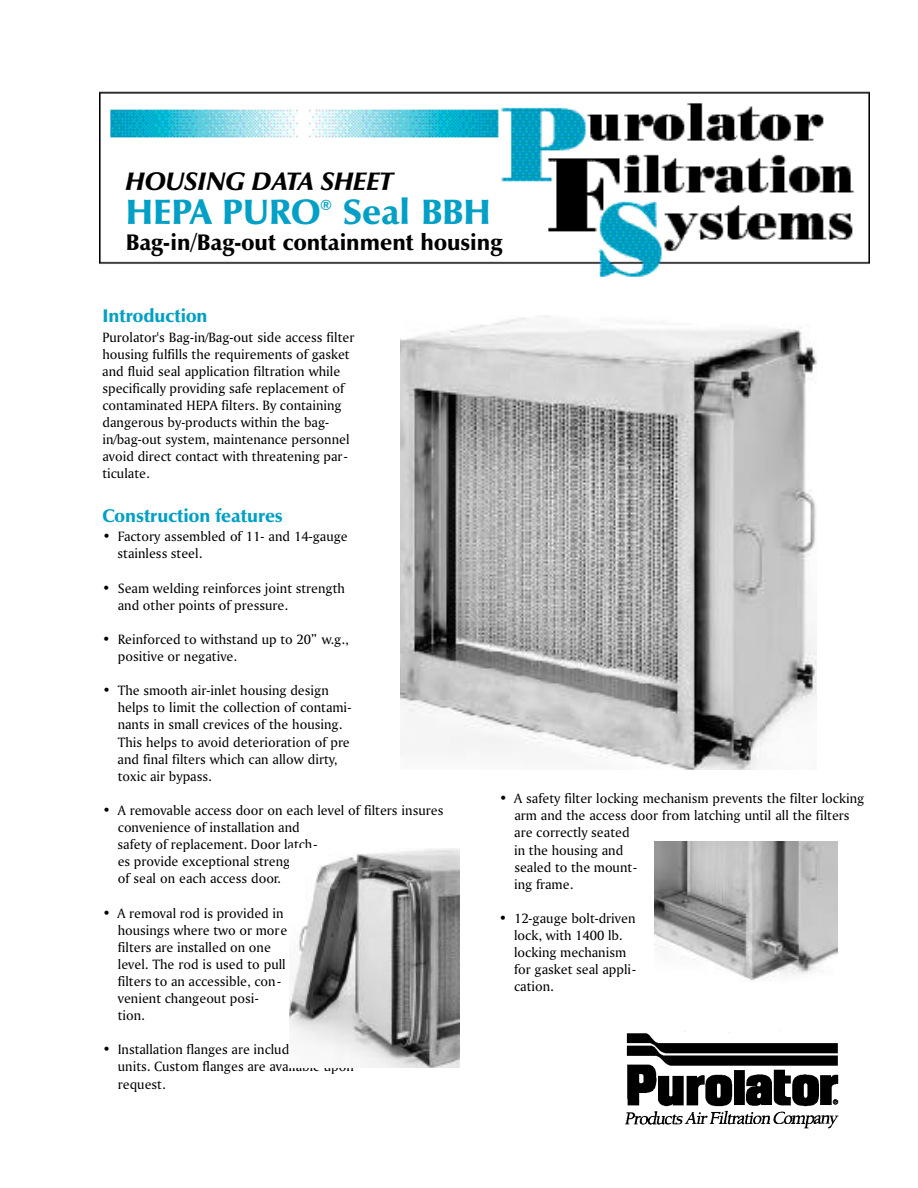
<style>
.page{position:relative;width:918px;height:1188px;background:#fff}
.page>*{position:absolute;margin:0;border:0;box-sizing:border-box;transform-origin:0 0}
.t1{font:900 35.7px "Zapf Humanist 601 BT";color:#02a0c6}
.t2{font:italic 900 25.65px "Zapf Humanist 601 BT";color:#000}
.t3{font:900 22.8px "Zapf Humanist 601 BT";color:#000}
.t4{font:900 18.6px "Zapf Humanist 601 BT";color:#02a0c6}
.t5{font:14.25px/17.1px "Amerigo BT Roman A";color:#000}
.t6{font:900 14.25px "Zapf Humanist 601 BT";color:#02a0c6}
</style>
<div class="page">
<img style="left:100px;top:91px;width:769px;height:186px">
<img style="left:400px;top:316px;width:416px;height:453px">
<img style="left:625px;top:1031px;width:214px;height:98px">
<img style="left:290px;top:849px;width:169px;height:218px">
<img style="left:655px;top:841px;width:183px;height:140px">
<h2 class="t2" style="left:126px;top:171px;width:269px">HOUSING DATA SHEET</h2>
<h1 class="t1" style="left:126px;top:198px;width:196px">HEPA PURO</h1>
<p class="t6" style="left:320px;top:199px;width:13px">®</p>
<h1 class="t1" style="left:343px;top:198px;width:150px">Seal BBH</h1>
<h3 class="t3" style="left:126px;top:233px;width:378px">Bag-in/Bag-out containment housing</h3>
<h3 class="t4" style="left:102px;top:308px;width:107px">Introduction</h3>
<p class="t5" style="left:102px;top:329px;width:254px">Purolator's Bag-in/Bag-out side access filter housing fulfills the requirements of gasket and fluid seal application filtration while specifically providing safe replacement of contaminated HEPA filters. By containing dangerous by-products within the bag&shy;in/bag-out system, maintenance personnel avoid direct contact with threatening par&shy;ticulate.</p>
<h3 class="t4" style="left:102px;top:508px;width:182px">Construction features</h3>
<p class="t5" style="left:118px;top:529px;width:232px;text-indent:-15px">• Factory assembled of 11- and 14-gauge stainless steel.</p>
<p class="t5" style="left:118px;top:581px;width:229px;text-indent:-15px">• Seam welding reinforces joint strength and other points of pressure.</p>
<p class="t5" style="left:118px;top:632px;width:232px;text-indent:-16px">• Reinforced to withstand up to 20” w.g., positive or negative.</p>
<p class="t5" style="left:118px;top:683px;width:235px;text-indent:-15px">• The smooth air-inlet housing design helps to limit the collection of contami&shy;nants in small crevices of the housing.<br>This helps to avoid deterioration of pre and final filters which can allow dirty, toxic air bypass.</p>
<p class="t5" style="left:118px;top:803px;width:327px;text-indent:-15px">• A removable access door on each level of filters insures convenience of installation and<br>safety of replacement. Door latch-<br>es provide exceptional strength<br>of seal on each access door.</p>
<p class="t5" style="left:118px;top:905px;width:171px;text-indent:-15px">• A removal rod is provided in housings where two or more filters are installed on one level. The rod is used to pull filters to an accessible, con&shy;venient changeout posi&shy;tion.</p>
<p class="t5" style="left:118px;top:1042px;width:238px;text-indent:-15px">• Installation flanges are included on all units. Custom flanges are available upon request.</p>
<p class="t5" style="left:514px;top:791px;width:352px;text-indent:-15px">• A safety filter locking mechanism prevents the filter locking arm and the access door from latching until all the filters are correctly seated<br>in the housing and<br>sealed to the mount-<br>ing frame.</p>
<p class="t5" style="left:514px;top:911px;width:123px;text-indent:-15px">• 12-gauge bolt-driven lock, with 1400 lb. locking mechanism for gasket seal appli&shy;cation.</p>
</div>
